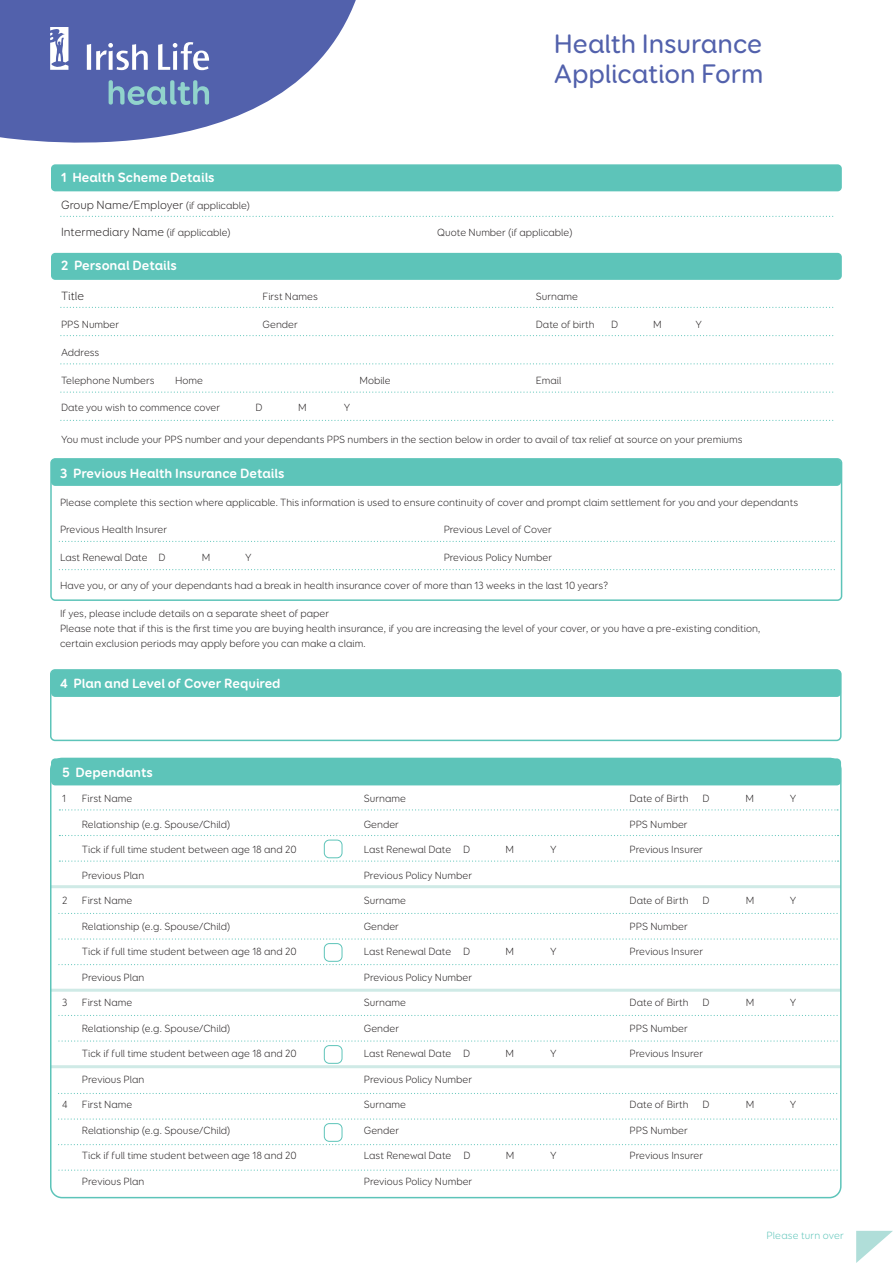
<style>
.page{position:relative;width:893px;height:1263px;background:#fff}
.page>*{position:absolute;margin:0;border:0;box-sizing:border-box;transform-origin:0 0}
.t1{font:500 27px/30px "Booster Next FY";letter-spacing:-.005em;color:#5261ac}
.t2{font:700 13.5px "Booster Next FY";color:#fff}
.t3{font:300 12px "Booster Next FY";color:#231f20}
.t4{font:300 10.5px/15px "Booster Next FY";color:#231f20}
.t5{font:300 10.5px "Booster Next FY";letter-spacing:.015em;color:#5dc4b9}
.s1{font-size:10.5px}
</style>
<div class="page">
<hr style="left:51px;top:885px;width:790px;height:3px;background:#cfeae6">
<hr style="left:51px;top:989px;width:790px;height:3px;background:#cfeae6">
<hr style="left:51px;top:1065px;width:790px;height:3px;background:#cfeae6">
<div style="left:50px;top:458px;width:792px;height:143px;border:2px solid #5dc4b9;border-radius:4px"></div>
<div style="left:50px;top:669px;width:792px;height:72px;border:2px solid #5dc4b9;border-radius:4px"></div>
<svg style="left:61px;top:216px;width:773px;height:1px"></svg>
<svg style="left:61px;top:307px;width:772px;height:1px"></svg>
<svg style="left:61px;top:335px;width:772px;height:1px"></svg>
<svg style="left:61px;top:363px;width:772px;height:1px"></svg>
<svg style="left:59px;top:541px;width:776px;height:1px"></svg>
<svg style="left:59px;top:569px;width:776px;height:1px"></svg>
<svg style="left:61px;top:392px;width:772px;height:1px"></svg>
<svg style="left:59px;top:809px;width:779px;height:1px"></svg>
<svg style="left:59px;top:835px;width:780px;height:1px"></svg>
<svg style="left:59px;top:860px;width:780px;height:2px"></svg>
<svg style="left:59px;top:913px;width:778px;height:1px"></svg>
<svg style="left:59px;top:938px;width:778px;height:1px"></svg>
<svg style="left:59px;top:964px;width:778px;height:1px"></svg>
<svg style="left:59px;top:1015px;width:778px;height:1px"></svg>
<svg style="left:59px;top:1040px;width:778px;height:1px"></svg>
<svg style="left:59px;top:1169px;width:778px;height:2px"></svg>
<svg style="left:58px;top:1093px;width:780px;height:1px"></svg>
<svg style="left:58px;top:1118px;width:780px;height:1px"></svg>
<svg style="left:58px;top:1144px;width:780px;height:1px"></svg>
<svg style="left:61px;top:420px;width:772px;height:1px"></svg>
<div style="left:51px;top:758px;width:790px;height:27px;background:#5dc4b9;border-radius:4px"></div>
<div style="left:51px;top:670px;width:790px;height:27px;background:#5dc4b9;border-radius:4px"></div>
<div style="left:51px;top:459px;width:790px;height:27px;background:#5dc4b9;border-radius:4px"></div>
<div style="left:51px;top:253px;width:791px;height:27px;background:#5dc4b9;border-radius:4px"></div>
<div style="left:51px;top:164px;width:791px;height:27px;background:#5dc4b9;border-radius:4px"></div>
<div style="left:324px;top:943px;width:18px;height:19px;border:1px solid #5dc4b9;border-radius:5px"></div>
<div style="left:324px;top:840px;width:18px;height:18px;border:1px solid #5dc4b9;border-radius:5px"></div>
<div style="left:324px;top:1045px;width:18px;height:19px;border:1px solid #5dc4b9;border-radius:5px"></div>
<div style="left:324px;top:1123px;width:18px;height:19px;border:1px solid #5dc4b9;border-radius:5px"></div>
<svg style="left:0;top:0;width:360px;height:192px;fill:#5261ac"></svg>
<svg style="left:50px;top:27px;width:18px;height:43px"></svg>
<svg style="left:87px;top:43px;width:61px;height:27px"></svg>
<svg style="left:158px;top:42px;width:51px;height:28px"></svg>
<svg style="left:109px;top:80px;width:100px;height:25px;background:#6c90b9"></svg>
<svg style="left:856px;top:1231px;width:37px;height:32px"></svg>
<h1 class="t1" style="left:554px;top:28px;width:211px">Health Insurance<br>Application Form</h1>
<p class="t2" style="left:61px;top:169px;width:155px">1 Health Scheme Details</p>
<p class="t3" style="left:61px;top:197px;width:191px">Group Name/Employer <span class="s1">(if applicable)</span></p>
<p class="t3" style="left:61px;top:224px;width:171px">Intermediary Name <span class="s1">(if applicable)</span></p>
<p class="t4" style="left:437px;top:225px;width:137px">Quote Number (if applicable)</p>
<p class="t2" style="left:61px;top:257px;width:117px">2 Personal Details</p>
<p class="t3" style="left:61px;top:289px;width:25px">Title</p>
<p class="t4" style="left:263px;top:289px;width:57px">First Names</p>
<p class="t4" style="left:536px;top:289px;width:44px">Surname</p>
<p class="t4" style="left:61px;top:317px;width:60px">PPS Number</p>
<p class="t4" style="left:263px;top:317px;width:37px">Gender</p>
<p class="t4" style="left:536px;top:317px;width:60px">Date of birth</p>
<p class="t4" style="left:611px;top:317px;width:9px">D</p>
<p class="t4" style="left:653px;top:317px;width:10px">M</p>
<p class="t4" style="left:695px;top:317px;width:8px">Y</p>
<p class="t4" style="left:61px;top:345px;width:40px">Address</p>
<p class="t4" style="left:61px;top:372px;width:95px">Telephone Numbers</p>
<p class="t4" style="left:175px;top:372px;width:29px">Home</p>
<p class="t4" style="left:359px;top:372px;width:33px">Mobile</p>
<p class="t4" style="left:536px;top:372px;width:27px">Email</p>
<p class="t4" style="left:61px;top:400px;width:161px">Date you wish to commence cover</p>
<p class="t4" style="left:256px;top:400px;width:9px">D</p>
<p class="t4" style="left:298px;top:400px;width:10px">M</p>
<p class="t4" style="left:344px;top:400px;width:8px">Y</p>
<p class="t4" style="left:61px;top:432px;width:683px">You must include your PPS number and your dependants PPS numbers in the section below in order to avail of tax relief at source on your premiums</p>
<p class="t2" style="left:60px;top:465px;width:226px">3 Previous Health Insurance Details</p>
<p class="t4" style="left:60px;top:494px;width:740px">Please complete this section where applicable. This information is used to ensure continuity of cover and prompt claim settlement for you and your dependants</p>
<p class="t4" style="left:60px;top:522px;width:109px">Previous Health Insurer</p>
<p class="t4" style="left:444px;top:522px;width:110px">Previous Level of Cover</p>
<p class="t4" style="left:60px;top:550px;width:107px">Last Renewal Date D</p>
<p class="t4" style="left:202px;top:550px;width:10px">M</p>
<p class="t4" style="left:245px;top:550px;width:8px">Y</p>
<p class="t4" style="left:444px;top:550px;width:110px">Previous Policy Number</p>
<p class="t4" style="left:60px;top:578px;width:550px">Have you, or any of your dependants had a break in health insurance cover of more than 13 weeks in the last 10 years?</p>
<p class="t4" style="left:60px;top:605px;width:702px">If yes, please include details on a separate sheet of paper<br>Please note that if this is the first time you are buying health insurance, if you are increasing the level of your cover, or you have a pre-existing condition, certain exclusion periods may apply before you can make a claim.</p>
<p class="t2" style="left:60px;top:675px;width:222px">4 Plan and Level of Cover Required</p>
<p class="t2" style="left:62px;top:764px;width:92px">5 Dependants</p>
<p class="t4" style="left:62px;top:791px;width:5px">1</p>
<p class="t4" style="left:82px;top:791px;width:52px">First Name</p>
<p class="t4" style="left:364px;top:791px;width:44px">Surname</p>
<p class="t4" style="left:629px;top:791px;width:60px">Date of Birth</p>
<p class="t4" style="left:702px;top:791px;width:9px">D</p>
<p class="t4" style="left:746px;top:791px;width:10px">M</p>
<p class="t4" style="left:790px;top:791px;width:8px">Y</p>
<p class="t4" style="left:82px;top:817px;width:150px">Relationship (e.g. Spouse/Child)</p>
<p class="t4" style="left:364px;top:817px;width:37px">Gender</p>
<p class="t4" style="left:629px;top:817px;width:60px">PPS Number</p>
<p class="t4" style="left:82px;top:842px;width:216px">Tick if full time student between age 18 and 20</p>
<p class="t4" style="left:364px;top:842px;width:108px">Last Renewal Date D</p>
<p class="t4" style="left:506px;top:842px;width:10px">M</p>
<p class="t4" style="left:550px;top:842px;width:8px">Y</p>
<p class="t4" style="left:630px;top:842px;width:75px">Previous Insurer</p>
<p class="t4" style="left:82px;top:868px;width:64px">Previous Plan</p>
<p class="t4" style="left:364px;top:868px;width:110px">Previous Policy Number</p>
<p class="t4" style="left:62px;top:893px;width:7px">2</p>
<p class="t4" style="left:82px;top:893px;width:52px">First Name</p>
<p class="t4" style="left:364px;top:893px;width:44px">Surname</p>
<p class="t4" style="left:630px;top:893px;width:60px">Date of Birth</p>
<p class="t4" style="left:702px;top:893px;width:9px">D</p>
<p class="t4" style="left:746px;top:893px;width:10px">M</p>
<p class="t4" style="left:790px;top:893px;width:8px">Y</p>
<p class="t4" style="left:82px;top:919px;width:150px">Relationship (e.g. Spouse/Child)</p>
<p class="t4" style="left:364px;top:919px;width:37px">Gender</p>
<p class="t4" style="left:630px;top:919px;width:60px">PPS Number</p>
<p class="t4" style="left:82px;top:944px;width:216px">Tick if full time student between age 18 and 20</p>
<p class="t4" style="left:364px;top:944px;width:108px">Last Renewal Date D</p>
<p class="t4" style="left:506px;top:944px;width:10px">M</p>
<p class="t4" style="left:550px;top:944px;width:8px">Y</p>
<p class="t4" style="left:630px;top:944px;width:75px">Previous Insurer</p>
<p class="t4" style="left:82px;top:970px;width:64px">Previous Plan</p>
<p class="t4" style="left:364px;top:970px;width:110px">Previous Policy Number</p>
<p class="t4" style="left:62px;top:995px;width:7px">3</p>
<p class="t4" style="left:82px;top:995px;width:52px">First Name</p>
<p class="t4" style="left:364px;top:995px;width:44px">Surname</p>
<p class="t4" style="left:630px;top:995px;width:60px">Date of Birth</p>
<p class="t4" style="left:702px;top:995px;width:9px">D</p>
<p class="t4" style="left:746px;top:995px;width:10px">M</p>
<p class="t4" style="left:790px;top:995px;width:8px">Y</p>
<p class="t4" style="left:82px;top:1021px;width:150px">Relationship (e.g. Spouse/Child)</p>
<p class="t4" style="left:364px;top:1021px;width:37px">Gender</p>
<p class="t4" style="left:630px;top:1021px;width:60px">PPS Number</p>
<p class="t4" style="left:82px;top:1046px;width:216px">Tick if full time student between age 18 and 20</p>
<p class="t4" style="left:364px;top:1046px;width:108px">Last Renewal Date D</p>
<p class="t4" style="left:506px;top:1046px;width:10px">M</p>
<p class="t4" style="left:550px;top:1046px;width:8px">Y</p>
<p class="t4" style="left:630px;top:1046px;width:75px">Previous Insurer</p>
<p class="t4" style="left:82px;top:1072px;width:64px">Previous Plan</p>
<p class="t4" style="left:364px;top:1072px;width:110px">Previous Policy Number</p>
<p class="t4" style="left:62px;top:1097px;width:7px">4</p>
<p class="t4" style="left:82px;top:1097px;width:52px">First Name</p>
<p class="t4" style="left:364px;top:1097px;width:44px">Surname</p>
<p class="t4" style="left:630px;top:1097px;width:60px">Date of Birth</p>
<p class="t4" style="left:703px;top:1097px;width:9px">D</p>
<p class="t4" style="left:746px;top:1097px;width:10px">M</p>
<p class="t4" style="left:790px;top:1097px;width:8px">Y</p>
<p class="t4" style="left:82px;top:1123px;width:150px">Relationship (e.g. Spouse/Child)</p>
<p class="t4" style="left:364px;top:1123px;width:37px">Gender</p>
<p class="t4" style="left:630px;top:1123px;width:60px">PPS Number</p>
<p class="t4" style="left:82px;top:1148px;width:216px">Tick if full time student between age 18 and 20</p>
<p class="t4" style="left:364px;top:1148px;width:108px">Last Renewal Date D</p>
<p class="t4" style="left:506px;top:1148px;width:10px">M</p>
<p class="t4" style="left:550px;top:1148px;width:8px">Y</p>
<p class="t4" style="left:630px;top:1148px;width:75px">Previous Insurer</p>
<p class="t4" style="left:82px;top:1174px;width:64px">Previous Plan</p>
<p class="t4" style="left:364px;top:1174px;width:110px">Previous Policy Number</p>
<p class="t5" style="left:766px;top:1229px;width:79px">Please turn over</p>
</div>
